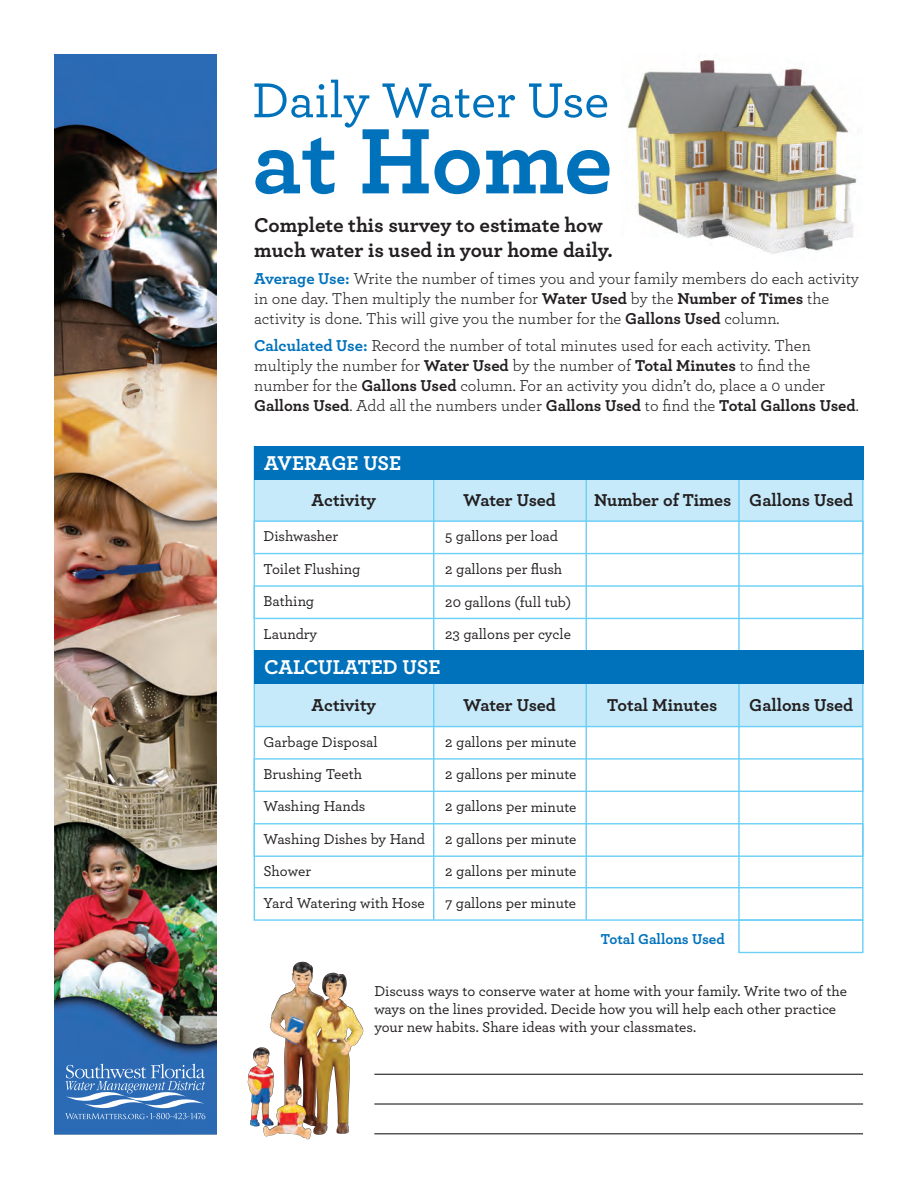
<style>
.page{position:relative;width:918px;height:1188px;background:#fff}
.page>*{position:absolute;margin:0;border:0;box-sizing:border-box;transform-origin:0 0}
.t1{font:700 97.35px "Archer";letter-spacing:-.005em;color:#0072bc}
.t2{font:500 51.45px "Archer";letter-spacing:-.005em;color:#0072bc}
.t3{font:700 21px/25.2px "Archer";color:#231f20}
.t4{font:700 21px "Archer";color:#fff}
.t5{font:700 18px "Archer";color:#231f20}
.t6{font:16.5px/19.8px "Archer";color:#231f20}
.t7{font:500 15px/32.2px "Archer";color:#231f20}
.t8{font:700 15px "Archer";color:#0072bc}
.s1{font-weight:700;color:#0072bc}
.s2{font-weight:700}
</style>
<div class="page">
<img style="left:627px;top:60px;width:230px;height:194px">
<img style="left:54px;top:55px;width:162px;height:1080px">
<hr style="left:374px;top:1103px;width:489px;height:2px;background:#231f20">
<hr style="left:374px;top:1074px;width:489px;height:1px;background:#231f20">
<hr style="left:374px;top:1133px;width:489px;height:1px;background:#231f20">
<img style="left:247px;top:961px;width:117px;height:179px">
<svg style="left:65px;top:1064px;width:140px;height:55px;background:#5889c3"></svg>
<div style="left:254px;top:683px;width:609px;height:43px;background:#c6eafa"></div>
<div style="left:254px;top:478px;width:609px;height:43px;background:#c6eafa"></div>
<div style="left:254px;top:758px;width:610px;height:34px;border:1px solid #6bcff6"></div>
<div style="left:254px;top:823px;width:610px;height:34px;border:1px solid #6bcff6"></div>
<hr style="left:433px;top:455px;width:1px;height:465px;background:#6bcff6">
<hr style="left:586px;top:455px;width:1px;height:465px;background:#6bcff6">
<hr style="left:738px;top:455px;width:2px;height:465px;background:#6bcff6">
<div style="left:254px;top:520px;width:610px;height:34px;border:1px solid #6bcff6"></div>
<div style="left:254px;top:585px;width:610px;height:34px;border:1px solid #6bcff6"></div>
<hr style="left:254px;top:887px;width:609px;height:1px;background:#6bcff6">
<div style="left:738px;top:919px;width:126px;height:34px;border:1px solid #6bcff6"></div>
<div style="left:254px;top:446px;width:610px;height:33px;background:#0072bc"></div>
<div style="left:254px;top:650px;width:610px;height:33px;background:#0072bc"></div>
<hr style="left:254px;top:726px;width:609px;height:1px;background:#6bcff6">
<h2 class="t2" style="left:252px;top:63px;width:359px">Daily Water Use</h2>
<h1 class="t1" style="left:252px;top:84px;width:362px">at Home</h1>
<p class="t3" style="left:254px;top:211px;width:360px">Complete this survey to estimate how much water is used in your home daily.</p>
<p class="t6" style="left:254px;top:268px;width:607px"><span class="s1">Average Use:</span> Write the number of times you and your family members do each activity in one day. Then multiply the number for <span class="s2">Water Used</span> by the <span class="s2">Number of Times</span> the activity is done. This will give you the number for the <span class="s2">Gallons Used</span> column.</p>
<p class="t6" style="left:254px;top:335px;width:606px"><span class="s1">Calculated Use:</span> Record the number of total minutes used for each activity. Then multiply the number for <span class="s2">Water Used</span> by the number of <span class="s2">Total Minutes</span> to find the number for the <span class="s2">Gallons Used</span> column. For an activity you didn’t do, place a 0 under <span class="s2">Gallons Used</span>. Add all the numbers under <span class="s2">Gallons Used</span> to find the <span class="s2">Total Gallons Used</span>.</p>
<p class="t4" style="left:264px;top:447px;width:139px">AVERAGE USE</p>
<p class="t5" style="left:594px;top:486px;width:139px">Number of Times</p>
<p class="t5" style="left:312px;top:486px;width:66px">Activity</p>
<p class="t5" style="left:463px;top:486px;width:94px">Water Used</p>
<p class="t5" style="left:749px;top:486px;width:105px">Gallons Used</p>
<p class="t7" style="left:264px;top:519px;width:98px">Dishwasher<br>Toilet Flushing<br>Bathing<br>Laundry</p>
<p class="t7" style="left:445px;top:519px;width:127px">5 gallons per load<br>2 gallons per flush<br>20 gallons (full tub)<br>23 gallons per cycle</p>
<p class="t4" style="left:264px;top:650px;width:178px">CALCULATED USE</p>
<p class="t5" style="left:312px;top:691px;width:66px">Activity</p>
<p class="t5" style="left:463px;top:691px;width:94px">Water Used</p>
<p class="t5" style="left:607px;top:691px;width:112px">Total Minutes</p>
<p class="t5" style="left:749px;top:691px;width:105px">Gallons Used</p>
<p class="t7" style="left:264px;top:725px;width:116px">Garbage Disposal</p>
<p class="t7" style="left:264px;top:757px;width:163px">Brushing Teeth<br>Washing Hands<br>Washing Dishes by Hand<br>Shower<br>Yard Watering with Hose</p>
<p class="t7" style="left:445px;top:725px;width:133px">2 gallons per minute</p>
<p class="t7" style="left:445px;top:757px;width:133px;text-align:justify">2 gallons per minute 2 gallons per minute 2 gallons per minute 2 gallons per minute</p>
<p class="t7" style="left:445px;top:886px;width:132px">7 gallons per minute</p>
<p class="t8" style="left:601px;top:928px;width:126px">Total Gallons Used</p>
<p class="t7" style="left:374px;top:981px;width:474px;line-height:18px">Discuss ways to conserve water at home with your family. Write two of the ways on the lines provided. Decide how you will help each other practice your new habits. Share ideas with your classmates.</p>
</div>
